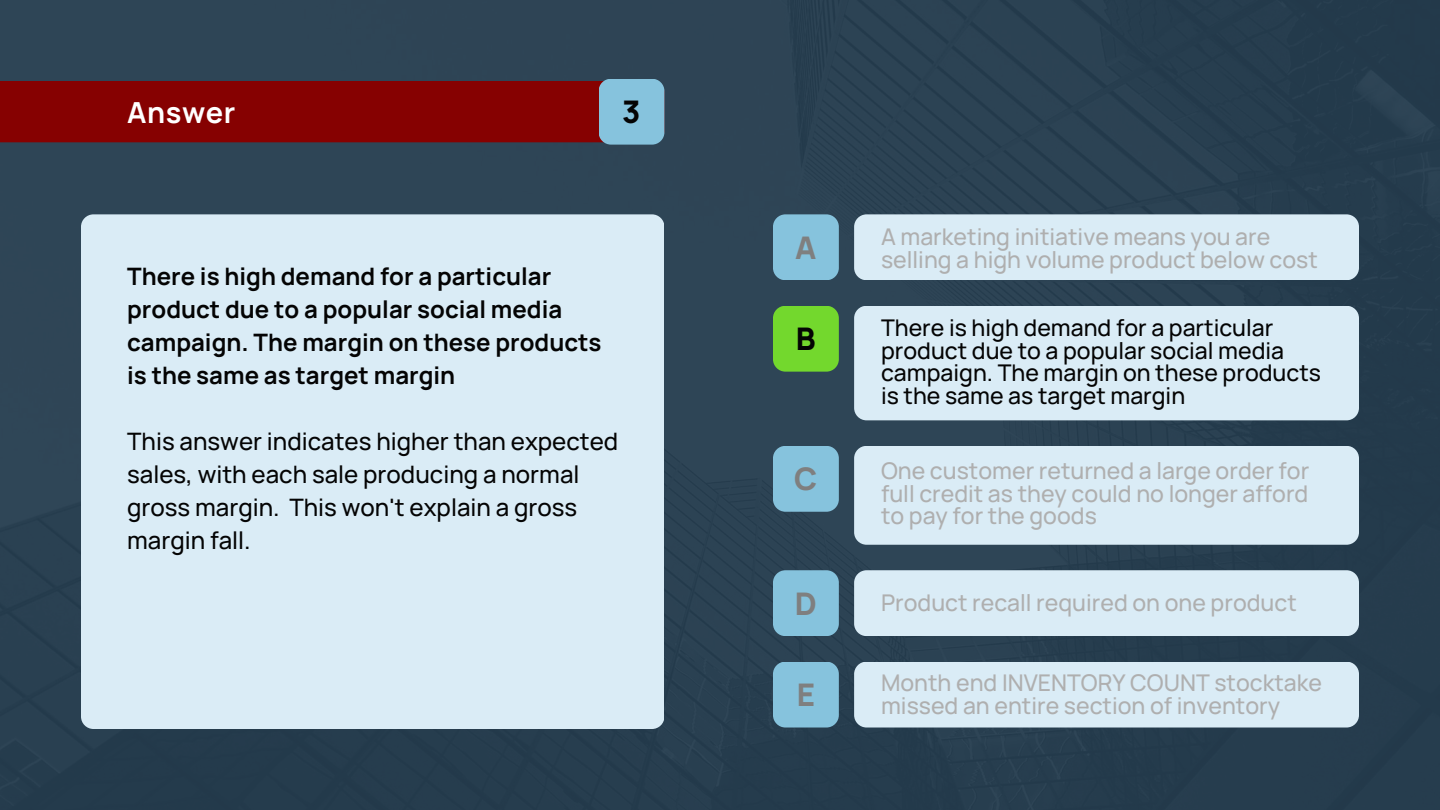
<style>
.page{position:relative;width:1440px;height:810px;background:#253d4f}
.page>*{position:absolute;margin:0;border:0;box-sizing:border-box;transform-origin:0 0}
.t1{font:800 31.1px "Manrope";color:#7f7f7f}
.t2{font:800 31.1px "Manrope";color:#040404}
.t3{font:700 29px "Manrope";letter-spacing:.02em;color:#fff}
.t4{font:700 24px/33px "Manrope";color:#040404}
.t5{font:500 24px/33px "Manrope";color:#040404}
.t6{font:500 23px/22.5px "Manrope";color:#afafaf}
.t7{font:500 23px/22.5px "Manrope";color:#040404}
</style>
<div class="page">
<div style="left:0;top:81px;width:664px;height:61px;background:#860101"></div>
<div style="left:599px;top:79px;width:65px;height:66px;background:#86c3dd;border-radius:12px"></div>
<div style="left:854px;top:214px;width:505px;height:66px;background:#daecf6;border-radius:12px"></div>
<div style="left:773px;top:214px;width:66px;height:66px;background:#86c3dd;border-radius:12px"></div>
<div style="left:773px;top:306px;width:66px;height:66px;background:#73d82d;border-radius:12px"></div>
<div style="left:773px;top:446px;width:66px;height:66px;background:#86c3dd;border-radius:12px"></div>
<div style="left:773px;top:570px;width:66px;height:66px;background:#86c3dd;border-radius:12px"></div>
<div style="left:854px;top:306px;width:505px;height:114px;background:#daecf6;border-radius:12px"></div>
<div style="left:854px;top:446px;width:505px;height:99px;background:#daecf6;border-radius:12px"></div>
<div style="left:854px;top:570px;width:505px;height:66px;background:#daecf6;border-radius:12px"></div>
<div style="left:773px;top:662px;width:66px;height:66px;background:#86c3dd;border-radius:12px"></div>
<div style="left:854px;top:662px;width:505px;height:66px;background:#daecf6;border-radius:12px"></div>
<div style="left:81px;top:214px;width:583px;height:515px;background:#daecf6;border-radius:12px"></div>
<p class="t3" style="left:127px;top:92px;width:110px">Answer</p>
<h1 class="t2" style="left:622px;top:90px;width:20px">3</h1>
<p class="t4" style="left:127px;top:260px;width:476px">There is high demand for a particular product due to a popular social media campaign. The margin on these products is the same as target margin</p>
<p class="t5" style="left:127px;top:425px;width:493px">This answer indicates higher than expected sales, with each sale producing a normal gross margin. This won't explain a gross margin fall.</p>
<h1 class="t1" style="left:795px;top:226px;width:23px">A</h1>
<h1 class="t2" style="left:796px;top:317px;width:21px">B</h1>
<h1 class="t1" style="left:794px;top:457px;width:25px">C</h1>
<h1 class="t1" style="left:795px;top:581px;width:24px">D</h1>
<h1 class="t1" style="left:797px;top:673px;width:20px">E</h1>
<p class="t6" style="left:881px;top:225px;width:438px">A marketing initiative means you are selling a high volume product below cost</p>
<p class="t7" style="left:881px;top:316px;width:442px">There is high demand for a particular product due to a popular social media campaign. The margin on these products is the same as target margin</p>
<p class="t6" style="left:881px;top:459px;width:430px;text-align:justify">One customer returned a large order for full credit as they could no longer afford to pay for the goods</p>
<p class="t6" style="left:881px;top:591px;width:417px">Product recall required on one product</p>
<p class="t6" style="left:881px;top:671px;width:443px">Month end INVENTORY COUNT stocktake</p>
<p class="t6" style="left:881px;top:694px;width:401px">missed an entire section of inventory</p>
</div>
